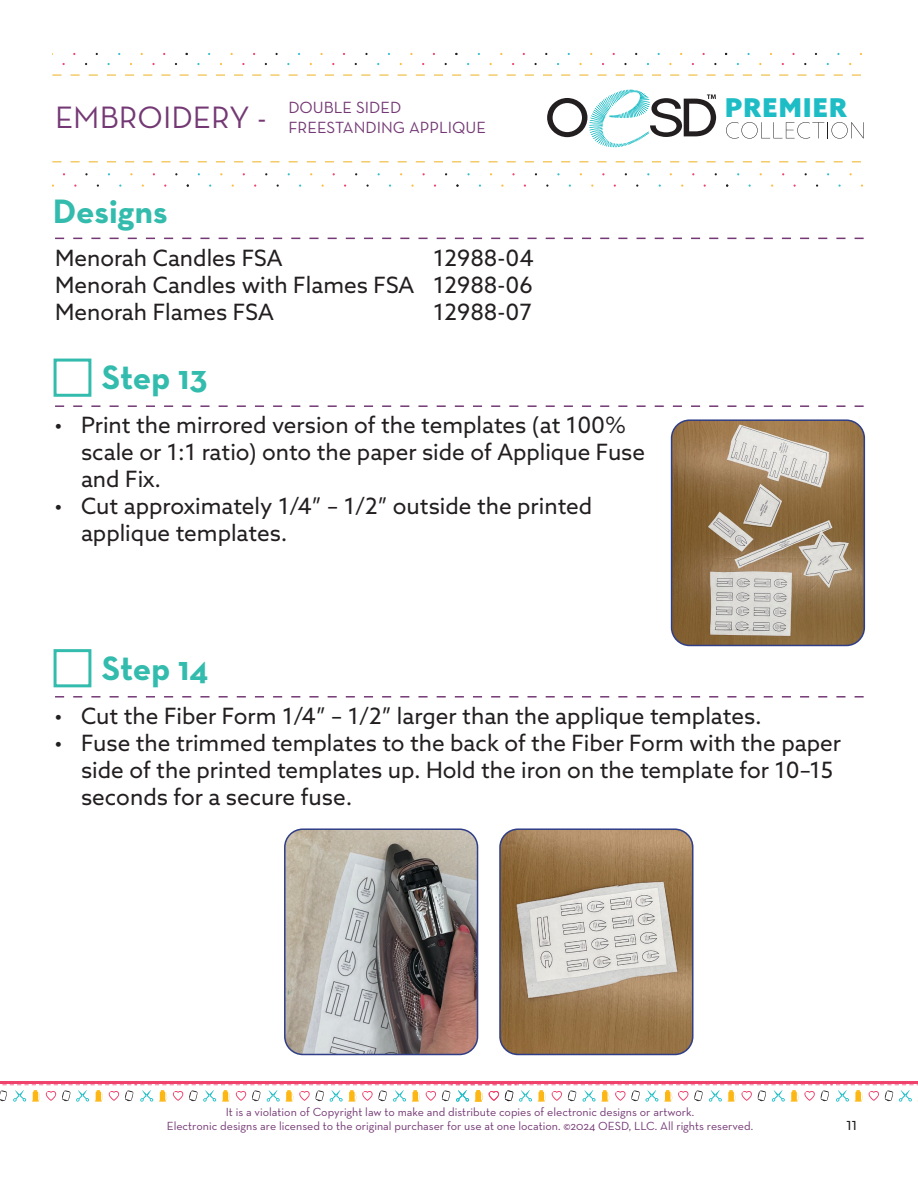
<style>
.page{position:relative;width:918px;height:1188px;background:#fff}
.page>*{position:absolute;margin:0;border:0;box-sizing:border-box;transform-origin:0 0}
.t1{font:700 34.5px "Neutra Text";letter-spacing:-.005em;color:#33bcad}
.t2{font:31.5px "Neutra Text";color:#743974}
.t3{font:900 25.95px "Azo Sans";letter-spacing:.05em;color:#1ebdc6}
.t4{font:22.5px/27px "Azo Sans";color:#231f20}
.t5{font:18px "Neutra Text";color:#231f20}
.t6{font:16.5px/19.8px "Neutra Text";color:#743974}
.t7{font:12px "Neutra Text";color:#743974}
</style>
<div class="page">
<div style="left:54px;top:359px;width:37px;height:38px;border:3px solid #33bcad"></div>
<div style="left:54px;top:649px;width:37px;height:38px;border:3px solid #33bcad"></div>
<svg style="left:55px;top:238px;width:809px;height:1px"></svg>
<svg style="left:55px;top:405px;width:809px;height:2px"></svg>
<img style="left:672px;top:422px;width:192px;height:223px">
<div style="left:671px;top:419px;width:194px;height:227px;border:2px solid #2f3e87;border-radius:18px"></div>
<svg style="left:55px;top:696px;width:809px;height:2px"></svg>
<img style="left:285px;top:831px;width:193px;height:223px">
<div style="left:284px;top:828px;width:194px;height:227px;border:2px solid #2f3e87;border-radius:18px"></div>
<img style="left:502px;top:831px;width:189px;height:223px">
<div style="left:499px;top:828px;width:195px;height:227px;border:2px solid #2f3e87;border-radius:18px"></div>
<svg style="left:52px;top:74px;width:809px;height:2px"></svg>
<svg style="left:52px;top:161px;width:809px;height:2px"></svg>
<svg style="left:547px;top:89px;width:170px;height:59px"></svg>
<svg style="left:726px;top:122px;width:122px;height:17px"></svg>
<svg style="left:851px;top:122px;width:13px;height:17px"></svg>
<hr style="left:451px;top:1081px;width:381px;height:2px;background:#ef436d">
<hr style="left:831px;top:1081px;width:87px;height:2px;background:#ef436d">
<svg style="left:827px;top:1084px;width:91px;height:18px"></svg>
<hr style="left:0;top:1081px;width:137px;height:2px;background:#ef436d">
<hr style="left:135px;top:1081px;width:381px;height:2px;background:#ef436d">
<svg style="left:0;top:1084px;width:442px;height:18px"></svg>
<svg style="left:442px;top:1084px;width:385px;height:18px"></svg>
<p class="t2" style="left:55px;top:98px;width:213px">EMBROIDERY -</p>
<p class="t6" style="left:288px;top:98px;width:199px">DOUBLE SIDED<br>FREESTANDING APPLIQUE</p>
<p class="t1" style="left:53px;top:189px;width:116px">Designs</p>
<p class="t4" style="left:55px;top:244px;width:229px">Menorah Candles FSA</p>
<p class="t4" style="left:433px;top:244px;width:102px">12988-04</p>
<p class="t4" style="left:55px;top:271px;width:479px">Menorah Candles with Flames FSA 12988-06</p>
<p class="t4" style="left:55px;top:298px;width:220px">Menorah Flames FSA</p>
<p class="t4" style="left:433px;top:298px;width:100px">12988-07</p>
<p class="t1" style="left:102px;top:356px;width:107px">Step 13</p>
<p class="t4" style="left:81px;top:412px;width:566px;text-indent:-27px">• Print the mirrored version of the templates (at 100% scale or 1:1 ratio) onto the paper side of Applique Fuse and Fix.</p>
<p class="t4" style="left:81px;top:493px;width:513px;text-indent:-27px">• Cut approximately 1/4” – 1/2” outside the printed applique templates.</p>
<p class="t1" style="left:102px;top:647px;width:108px">Step 14</p>
<p class="t3" style="left:725px;top:91px;width:123px">PREMIER</p>
<p class="t4" style="left:54px;top:702px;width:709px">• Cut the Fiber Form 1/4” – 1/2” larger than the applique templates.</p>
<p class="t4" style="left:81px;top:729px;width:762px;text-indent:-27px">• Fuse the trimmed templates to the back of the Fiber Form with the paper side of the printed templates up. Hold the iron on the template for 10–15 seconds for a secure fuse.</p>
<p class="t7" style="left:226px;top:1105px;width:470px">It is a violation of Copyright law to make and distribute copies of electronic designs or artwork.</p>
<p class="t7" style="left:167px;top:1119px;width:588px">Electronic designs are licensed to the original purchaser for use at one location. ©2024 OESD, LLC. All rights reserved.</p>
<p class="t5" style="left:847px;top:1113px;width:12px">11</p>
</div>
